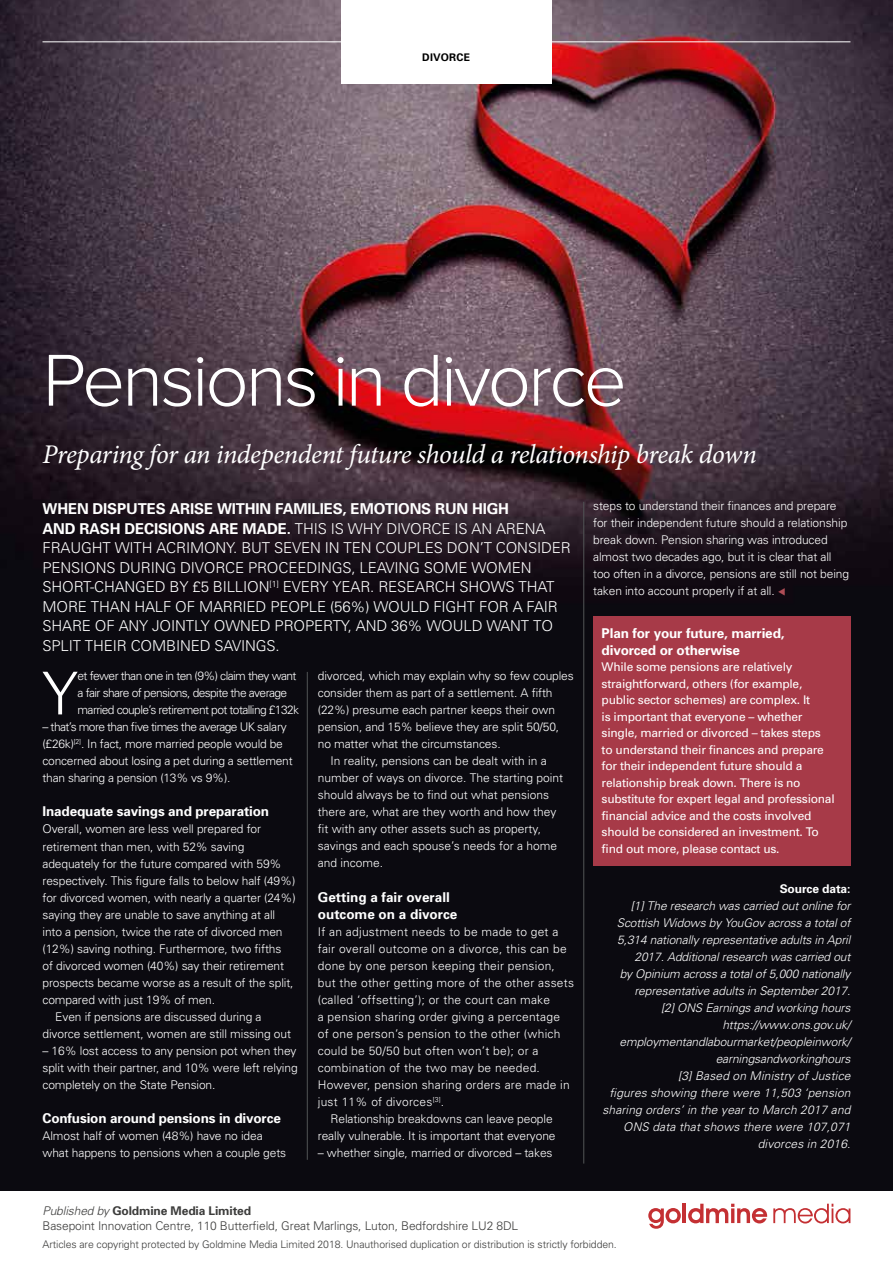
<style>
.page{position:relative;width:893px;height:1263px;background:#fff}
.page>*{position:absolute;margin:0;border:0;box-sizing:border-box;transform-origin:0 0}
.t1{font:300 76.05px "Proxima Nova A";letter-spacing:-.04em;color:#fff}
.t2{font:300 59.1px "Univers";color:#fff}
.t3{font:italic 27px "Minion Pro";letter-spacing:-.02em;color:#fff}
.t4{font:300 15px/19.5px "Univers";letter-spacing:-.01em;color:#fff}
.t5{font:700 13.5px/17px "Univers";letter-spacing:-.01em;color:#fff}
.t6{font:300 12px/17px "Univers";letter-spacing:-.01em;color:#fff}
.t7{font:italic 300 12px/17px "Univers";letter-spacing:-.01em;color:#fff;text-align:right}
.t8{font:12px/16.5px "Univers";letter-spacing:-.02em;color:#fff}
.t9{font:300 12px "Univers";letter-spacing:.02em;color:#fff}
.t10{font:300 12px/17px "Univers";letter-spacing:-.05em;color:#fff}
.t11{font:300 12px/15px "Univers";letter-spacing:-.01em;color:#3c3c3b}
.t12{font:700 12px "Univers";letter-spacing:-.01em;color:#fff}
.t13{font:300 10.5px "Univers";letter-spacing:-.01em;color:#3c3c3b}
.t14{font:700 10.5px "Univers";letter-spacing:.02em;color:#000}
.s1{font-weight:700}
.s2{color:#af4d56}
.s3{font-style:italic}
</style>
<div class="page">
<img style="left:0;top:0;width:893px;height:1191px">
<svg style="left:648px;top:1208px;width:33px;height:21px"></svg>
<hr style="left:683px;top:1204px;width:3px;height:19px;background:#c43033">
<svg style="left:688px;top:1204px;width:79px;height:19px"></svg>
<svg style="left:773px;top:1204px;width:77px;height:19px"></svg>
<hr style="left:43px;top:41px;width:807px;height:1px;background:#fff">
<div style="left:341px;top:0;width:211px;height:83px;background:#fff"></div>
<div style="left:593px;top:616px;width:257px;height:250px;background:#a73a48"></div>
<hr style="left:307px;top:672px;width:1px;height:488px;background:#525556">
<hr style="left:583px;top:502px;width:1px;height:661px;background:#525556">
<p class="t14" style="left:422px;top:50px;width:49px">DIVORCE</p>
<h1 class="t1" style="left:43px;top:338px;width:586px">Pensions in divorce</h1>
<h3 class="t3" style="left:43px;top:436px;width:716px">Preparing for an independent future should a relationship break down</h3>
<p class="t4" style="left:43px;top:499px;width:530px"><span class="s1">WHEN DISPUTES ARISE WITHIN FAMILIES, EMOTIONS RUN HIGH<br>AND RASH DECISIONS ARE MADE.</span> THIS IS WHY DIVORCE IS AN ARENA FRAUGHT WITH ACRIMONY. BUT SEVEN IN TEN COUPLES DON’T CONSIDER PENSIONS DURING DIVORCE PROCEEDINGS, LEAVING SOME WOMEN SHORT-CHANGED BY £5 BILLION<sup>[1]</sup> EVERY YEAR. RESEARCH SHOWS THAT MORE THAN HALF OF MARRIED PEOPLE (56%) WOULD FIGHT FOR A FAIR SHARE OF ANY JOINTLY OWNED PROPERTY, AND 36% WOULD WANT TO SPLIT THEIR COMBINED SAVINGS.</p>
<h2 class="t2" style="left:42px;top:658px;width:38px">Y</h2>
<p class="t10" style="left:78px;top:667px;width:223px">et fewer than one in ten (9%) claim they want a fair share of pensions, despite the average married couple’s retirement pot totalling £132k</p>
<p class="t6" style="left:43px;top:718px;width:252px">– that’s more than five times the average UK salary (£26k)<sup>[2]</sup>. In fact, more married people would be concerned about losing a pet during a settlement than sharing a pension (13% vs 9%).</p>
<p class="t5" style="left:43px;top:803px;width:228px">Inadequate savings and preparation</p>
<p class="t6" style="left:43px;top:820px;width:220px">Overall, women are less well prepared for</p>
<p class="t6" style="left:43px;top:837px;width:203px">retirement than men, with 52% saving</p>
<p class="t6" style="left:43px;top:854px;width:241px">adequately for the future compared with 59%</p>
<p class="t6" style="left:43px;top:871px;width:254px">respectively. This figure falls to below half (49%)</p>
<p class="t6" style="left:43px;top:888px;width:255px">for divorced women, with nearly a quarter (24%)</p>
<p class="t6" style="left:43px;top:905px;width:234px">saying they are unable to save anything at all</p>
<p class="t6" style="left:43px;top:922px;width:242px">into a pension, twice the rate of divorced men</p>
<p class="t6" style="left:43px;top:939px;width:240px">(12%) saving nothing. Furthermore, two fifths</p>
<p class="t6" style="left:43px;top:956px;width:243px">of divorced women (40%) say their retirement</p>
<p class="t6" style="left:43px;top:973px;width:253px">prospects became worse as a result of the split,</p>
<p class="t6" style="left:43px;top:990px;width:174px">compared with just 19% of men.</p>
<p class="t6" style="left:55px;top:1007px;width:208px">Even if pensions are discussed during a</p>
<p class="t6" style="left:43px;top:1024px;width:250px">divorce settlement, women are still missing out</p>
<p class="t6" style="left:43px;top:1041px;width:257px;text-align:justify">– 16% lost access to any pension pot when they split with their partner, and 10% were left relying completely on the State Pension.</p>
<p class="t5" style="left:43px;top:1109px;width:240px">Confusion around pensions in divorce</p>
<p class="t6" style="left:43px;top:1126px;width:245px">Almost half of women (48%) have no idea what happens to pensions when a couple gets</p>
<p class="t6" style="left:318px;top:667px;width:258px">divorced, which may explain why so few couples</p>
<p class="t6" style="left:318px;top:684px;width:236px">consider them as part of a settlement. A fifth</p>
<p class="t6" style="left:318px;top:701px;width:239px">(22%) presume each partner keeps their own</p>
<p class="t6" style="left:318px;top:718px;width:243px">pension, and 15% believe they are split 50/50,</p>
<p class="t6" style="left:318px;top:735px;width:184px">no matter what the circumstances.</p>
<p class="t6" style="left:331px;top:752px;width:218px">In reality, pensions can be dealt with in a</p>
<p class="t6" style="left:318px;top:769px;width:247px">number of ways on divorce. The starting point</p>
<p class="t6" style="left:318px;top:786px;width:233px">should always be to find out what pensions</p>
<p class="t6" style="left:318px;top:803px;width:240px">there are, what are they worth and how they</p>
<p class="t6" style="left:318px;top:820px;width:225px">fit with any other assets such as property,</p>
<p class="t6" style="left:318px;top:837px;width:241px">savings and each spouse’s needs for a home</p>
<p class="t6" style="left:318px;top:854px;width:67px">and income.</p>
<p class="t5" style="left:318px;top:888px;width:141px">Getting a fair overall outcome on a divorce</p>
<p class="t9" style="left:318px;top:924px;width:242px">If an adjustment needs to be made to get a</p>
<p class="t9" style="left:318px;top:941px;width:250px">fair overall outcome on a divorce, this can be</p>
<p class="t9" style="left:318px;top:958px;width:239px">done by one person keeping their pension,</p>
<p class="t9" style="left:318px;top:975px;width:258px">but the other getting more of the other assets</p>
<p class="t9" style="left:318px;top:992px;width:234px">(called ‘offsetting’); or the court can make</p>
<p class="t9" style="left:318px;top:1009px;width:244px">a pension sharing order giving a percentage</p>
<p class="t9" style="left:318px;top:1026px;width:244px">of one person’s pension to the other (which</p>
<p class="t9" style="left:318px;top:1043px;width:222px">could be 50/50 but often won’t be); or a</p>
<p class="t9" style="left:318px;top:1060px;width:224px">combination of the two may be needed.</p>
<p class="t9" style="left:318px;top:1077px;width:253px">However, pension sharing orders are made in</p>
<p class="t9" style="left:318px;top:1094px;width:128px">just 11% of divorces<sup>[3]</sup>.</p>
<p class="t6" style="left:331px;top:1109px;width:224px">Relationship breakdowns can leave people</p>
<p class="t6" style="left:318px;top:1126px;width:239px">really vulnerable. It is important that everyone</p>
<p class="t6" style="left:318px;top:1143px;width:236px">– whether single, married or divorced – takes</p>
<p class="t6" style="left:593px;top:497px;width:257px">steps to understand their finances and prepare for their independent future should a relationship break down. Pension sharing was introduced almost two decades ago, but it is clear that all too often in a divorce, pensions are still not being taken into account properly if at all. <span class="s2">▼</span></p>
<p class="t5" style="left:602px;top:624px;width:184px">Plan for your future, married, divorced or otherwise</p>
<p class="t8" style="left:602px;top:659px;width:235px">While some pensions are relatively straightforward, others (for example, public sector schemes) are complex. It<br>is important that everyone – whether single, married or divorced – takes steps to understand their finances and prepare for their independent future should a relationship break down. There is no substitute for expert legal and professional financial advice and the costs involved should be considered an investment. To find out more, please contact us.</p>
<p class="t12" style="left:780px;top:881px;width:72px">Source data:</p>
<p class="t7" style="left:602px;top:897px;width:250px">[1] The research was carried out online for Scottish Widows by YouGov across a total of 5,314 nationally representative adults in April 2017. Additional research was carried out<br>by Opinium across a total of 5,000 nationally representative adults in September 2017.<br>[2] ONS Earnings and working hours https://www.ons.gov.uk/ employmentandlabourmarket/peopleinwork/ earningsandworkinghours<br>[3] Based on Ministry of Justice<br>figures showing there were 11,503 ‘pension sharing orders’ in the year to March 2017 and ONS data that shows there were 107,071 divorces in 2016.</p>
<p class="t11" style="left:43px;top:1202px;width:477px"><span class="s3">Published by</span> <span class="s1">Goldmine Media Limited<br></span>Basepoint Innovation Centre, 110 Butterfield, Great Marlings, Luton, Bedfordshire LU2 8DL</p>
<p class="t13" style="left:43px;top:1237px;width:576px">Articles are copyright protected by Goldmine Media Limited 2018. Unauthorised duplication or distribution is strictly forbidden.</p>
</div>
